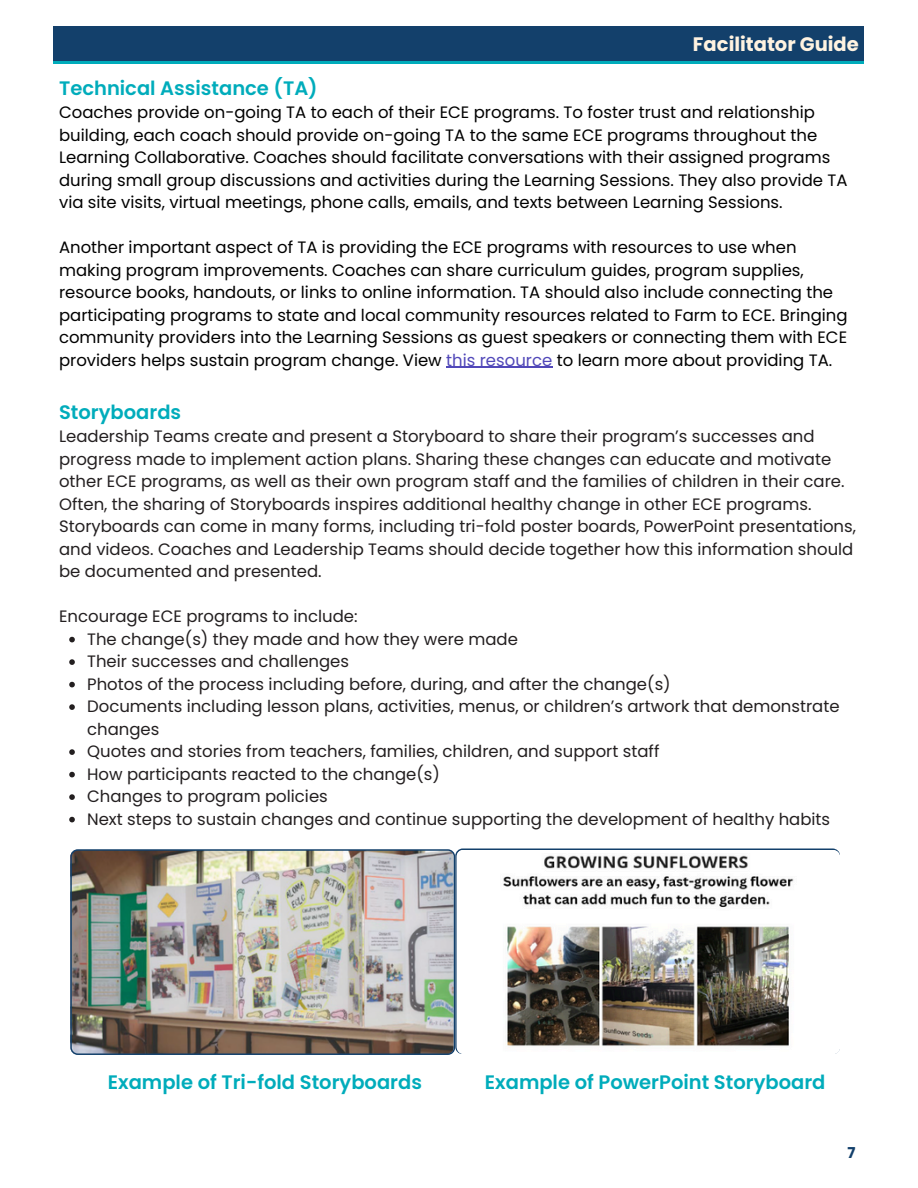
<style>
.page{position:relative;width:918px;height:1188px;background:#fff}
.page>*{position:absolute;margin:0;border:0;box-sizing:border-box;transform-origin:0 0}
.t1{font:600 19.5px "Poppins";color:#00acbb}
.t2{font:700 19.5px "Poppins";color:#fff3e1}
.t3{font:16.5px/22.5px "Poppins";color:#231f20}
.t4{font:16.5px/22.5px "Poppins";color:#000}
.t5{font:700 15px "Poppins";color:#13406b}
.s1{color:#5148b9}
</style>
<div class="page">
<div style="left:54px;top:30px;width:810px;height:34px;background:#00acbb"></div>
<div style="left:54px;top:27px;width:810px;height:34px;background:#13406b"></div>
<hr style="left:446px;top:367px;width:106px;height:1px;background:#5148b9">
<svg style="left:69px;top:637px;width:6px;height:5px"></svg>
<svg style="left:69px;top:659px;width:6px;height:6px"></svg>
<svg style="left:69px;top:682px;width:6px;height:5px"></svg>
<svg style="left:69px;top:704px;width:6px;height:6px"></svg>
<svg style="left:69px;top:749px;width:6px;height:6px"></svg>
<svg style="left:69px;top:772px;width:6px;height:5px"></svg>
<svg style="left:69px;top:794px;width:6px;height:6px"></svg>
<svg style="left:69px;top:817px;width:6px;height:5px"></svg>
<img style="left:70px;top:849px;width:385px;height:206px">
<img style="left:457px;top:850px;width:383px;height:204px;border-radius:7px">
<h1 class="t2" style="left:693px;top:31px;width:167px">Facilitator Guide</h1>
<p class="t1" style="left:59px;top:74px;width:260px">Technical Assistance (TA)</p>
<p class="t4" style="left:59px;top:101px;width:790px">Coaches provide on-going TA to each of their ECE programs. To foster trust and relationship building, each coach should provide on-going TA to the same ECE programs throughout the Learning Collaborative. Coaches should facilitate conversations with their assigned programs during small group discussions and activities during the Learning Sessions. They also provide TA via site visits, virtual meetings, phone calls, emails, and texts between Learning Sessions.</p>
<p class="t4" style="left:59px;top:236px;width:790px">Another important aspect of TA is providing the ECE programs with resources to use when making program improvements. Coaches can share curriculum guides, program supplies, resource books, handouts, or links to online information. TA should also include connecting the participating programs to state and local community resources related to Farm to ECE. Bringing community providers into the Learning Sessions as guest speakers or connecting them with ECE providers helps sustain program change. View <span class="s1">this resource</span> to learn more about providing TA.</p>
<p class="t1" style="left:59px;top:398px;width:124px">Storyboards</p>
<p class="t3" style="left:59px;top:425px;width:798px">Leadership Teams create and present a Storyboard to share their program’s successes and progress made to implement action plans. Sharing these changes can educate and motivate other ECE programs, as well as their own program staff and the families of children in their care.<br>Often, the sharing of Storyboards inspires additional healthy change in other ECE programs.<br>Storyboards can come in many forms, including tri-fold poster boards, PowerPoint presentations, and videos. Coaches and Leadership Teams should decide together how this information should be documented and presented.</p>
<p class="t3" style="left:59px;top:605px;width:300px">Encourage ECE programs to include:</p>
<p class="t3" style="left:87px;top:628px;width:432px">The change(s) they made and how they were made</p>
<p class="t3" style="left:87px;top:650px;width:263px">Their successes and challenges</p>
<p class="t3" style="left:87px;top:673px;width:585px">Photos of the process including before, during, and after the change(s)</p>
<p class="t3" style="left:87px;top:695px;width:754px">Documents including lesson plans, activities, menus, or children’s artwork that demonstrate changes</p>
<p class="t3" style="left:87px;top:740px;width:574px">Quotes and stories from teachers, families, children, and support staff</p>
<p class="t3" style="left:87px;top:763px;width:354px">How participants reacted to the change(s)</p>
<p class="t3" style="left:87px;top:785px;width:242px">Changes to program policies</p>
<p class="t3" style="left:87px;top:808px;width:745px">Next steps to sustain changes and continue supporting the development of healthy habits</p>
<h1 class="t1" style="left:108px;top:1069px;width:316px">Example of Tri-fold Storyboards</h1>
<h1 class="t1" style="left:485px;top:1069px;width:342px">Example of PowerPoint Storyboard</h1>
<p class="t5" style="left:847px;top:1142px;width:10px">7</p>
</div>
